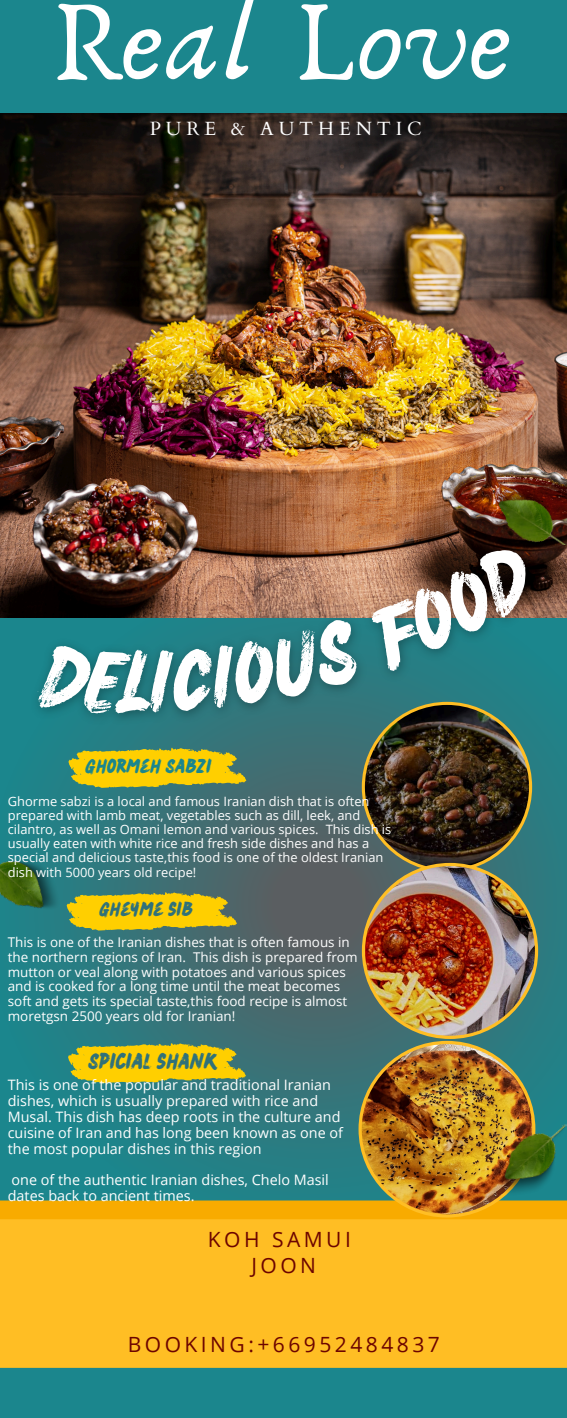
<style>
.page{position:relative;width:567px;height:1418px;background:#fff}
.page>*{position:absolute;margin:0;border:0;box-sizing:border-box;transform-origin:0 0}
.t1{font:119px "Anaktoria";letter-spacing:.025em;color:#fff}
.t2{font:63.5px "Salted Bay";color:#fff}
.t3{font:21px/26.2px "Open Sans";letter-spacing:.165em;color:#6c0400;text-align:center}
.t4{font:19.25px "Cardo";letter-spacing:.255em;color:#fff}
.t5{font:16px "Salted Bay";color:#307179}
.t6{font:14.25px/15.8px "Open Sans";color:#fff}
.t7{font:14.25px "Salted Bay";color:#1b868d}
.t8{font:14.25px "Salted Bay";color:#307179}
.t9{font:13.5px/14.8px "Open Sans";color:#fff}
.t10{font:12.75px/14.2px "Open Sans";color:#fff}
</style>
<div class="page">
<div style="left:0;top:0;width:566px;height:1417px;background:#1b868d"></div>
<div style="left:542px;top:775px;width:24px;height:276px;background:#297d83"></div>
<img style="left:0;top:113px;width:566px;height:401px">
<div style="left:0;top:1200px;width:566px;height:19px;background:#f8ab00"></div>
<div style="left:0;top:1219px;width:566px;height:148px;background:#ffbe24"></div>
<img style="left:0;top:514px;width:566px;height:261px">
<img style="left:490px;top:480px;width:76px;height:65px">
<img style="left:0;top:860px;width:36px;height:48px">
<img style="left:542px;top:1124px;width:24px;height:60px">
<img style="left:36px;top:539px;width:506px;height:678px">
<h1 class="t1" style="left:51px;top:-31px;width:460px">Real Love</h1>
<h3 class="t4" style="left:150px;top:116px;width:273px">PURE &amp; AUTHENTIC</h3>
<h2 class="t2" style="left:123px;top:643px;width:29px">L</h2>
<p class="t7" style="left:86px;top:757px;width:127px">GHORMEH SABZI</p>
<p class="t10" style="left:8px;top:793px;width:385px">Ghorme sabzi is a local and famous Iranian dish that is often prepared with lamb meat, vegetables such as dill, leek, and cilantro, as well as Omani lemon and various spices. This dish is usually eaten with white rice and fresh side dishes and has a special and delicious taste,this food is one of the oldest Iranian dish with 5000 years old recipe!</p>
<h4 class="t8" style="left:100px;top:900px;width:94px">GHEYME SIB</h4>
<p class="t9" style="left:8px;top:934px;width:351px">This is one of the Iranian dishes that is often famous in the northern regions of Iran. This dish is prepared from mutton or veal along with potatoes and various spices and is cooked for a long time until the meat becomes soft and gets its special taste,this food recipe is almost moretgsn 2500 years old for Iranian!</p>
<p class="t5" style="left:89px;top:1052px;width:129px">SPICIAL SHANK</p>
<p class="t6" style="left:8px;top:1077px;width:336px">This is one of the popular and traditional Iranian dishes, which is usually prepared with rice and Musal. This dish has deep roots in the culture and cuisine of Iran and has long been known as one of the most popular dishes in this region</p>
<p class="t6" style="left:8px;top:1171px;width:322px">one of the authentic Iranian dishes, Chelo Masil dates back to ancient times.</p>
<h3 class="t3" style="left:208px;top:1225px;width:144px">KOH SAMUI<br>JOON</h3>
<h3 class="t3" style="left:128px;top:1330px;width:313px">BOOKING:+66952484837</h3>
</div>
